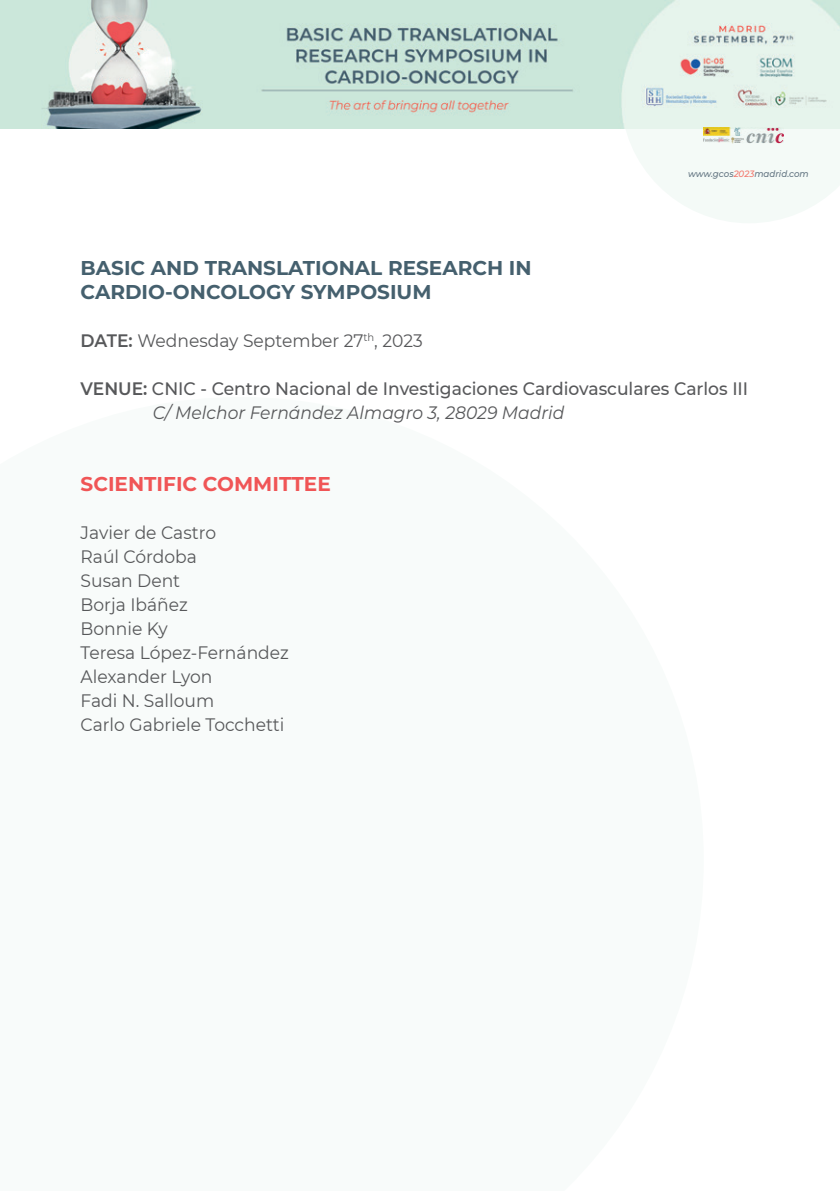
<style>
.page{position:relative;width:840px;height:1191px;background:#fff}
.page>*{position:absolute;margin:0;border:0;box-sizing:border-box;transform-origin:0 0}
.t1{font:700 20px/24px "Montserrat";color:#45606e}
.t2{font:700 20px "Montserrat";color:#f05556}
.t3{font:18px "Montserrat";color:#57585a;scale:.95 1}
.t4{font:500 18px "Montserrat";color:#57585a;scale:.95 1}
.t5{font:italic 18px "Montserrat";color:#57585a;scale:.95 1}
.t6{font:italic 500 9.2px "Montserrat";color:#637582;scale:.95 1}
.s1{color:#f3796e}
.s2{font-weight:600}
</style>
<div class="page">
<svg style="left:620px;top:128px;width:219px;height:95px;fill:#f4faf7"></svg>
<img style="left:0;top:0;width:839px;height:128px">
<img style="left:703px;top:128px;width:79px;height:16px">
<p class="t6" style="left:687px;top:167px;width:129px">www.gcos<span class="s1">2023</span>madrid.com</p>
<p class="t1" style="left:81px;top:254px;width:452px">BASIC AND TRANSLATIONAL RESEARCH IN<br>CARDIO-ONCOLOGY SYMPOSIUM</p>
<p class="t3" style="left:81px;top:328px;width:361px"><span class="s2">DATE:</span> Wednesday September 27<sup>th</sup>, 2023</p>
<p class="t4" style="left:81px;top:376px;width:703px"><span class="s2">VENUE:</span> CNIC - Centro Nacional de Investigaciones Cardiovasculares Carlos III</p>
<p class="t5" style="left:153px;top:400px;width:434px">C/ Melchor Fernández Almagro 3, 28029 Madrid</p>
<p class="t2" style="left:81px;top:469px;width:251px">SCIENTIFIC COMMITTEE</p>
<p class="t3" style="left:81px;top:520px;width:144px">Javier de Castro</p>
<p class="t3" style="left:81px;top:544px;width:124px">Raúl Córdoba</p>
<p class="t3" style="left:81px;top:568px;width:106px">Susan Dent</p>
<p class="t3" style="left:81px;top:592px;width:114px">Borja Ibáñez</p>
<p class="t3" style="left:81px;top:616px;width:93px">Bonnie Ky</p>
<p class="t3" style="left:81px;top:640px;width:220px">Teresa López-Fernández</p>
<p class="t3" style="left:81px;top:664px;width:140px">Alexander Lyon</p>
<p class="t3" style="left:81px;top:688px;width:142px">Fadi N. Salloum</p>
<p class="t3" style="left:81px;top:712px;width:216px">Carlo Gabriele Tocchetti</p>
</div>
